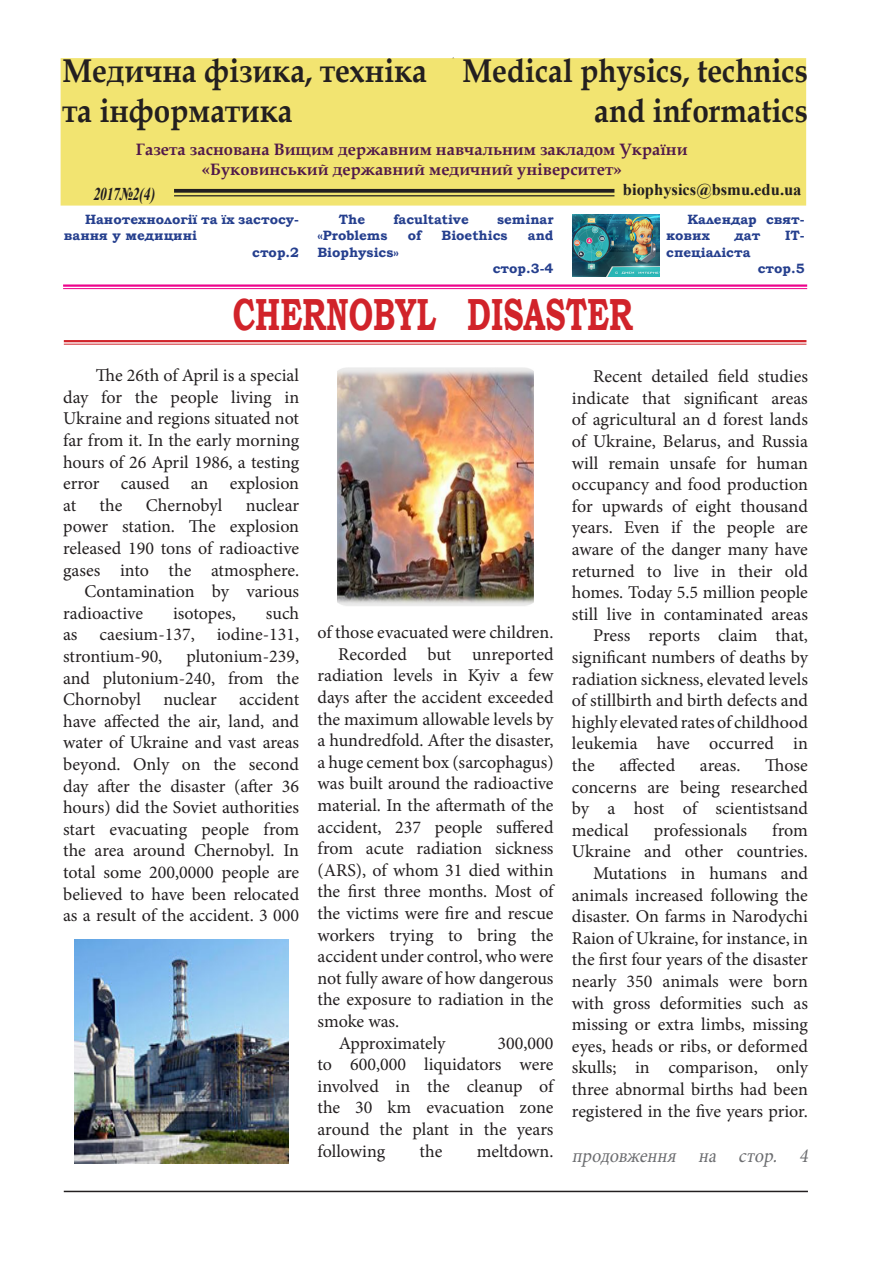
<style>
.page{position:relative;width:893px;height:1263px;background:#fff}
.page>*{position:absolute;margin:0;border:0;box-sizing:border-box;transform-origin:0 0}
.t1{font:700 45px "Bookman Old Style";color:#d1232a;scale:.68 1}
.t2{font:700 33px/39.6px "Book Antiqua";color:#231f20;scale:.9 1}
.t3{font:italic 19.8px "Minion Pro";color:#6c6d70;scale:.91 1}
.t4{font:18px/21.6px "Minion Pro";color:#231f20;text-align:justify}
.t5{font:italic 700 18px "Times New Roman";color:#231f20;scale:.73 1}
.t6{font:700 16.5px/19.8px "Book Antiqua";color:#51194a;text-align:center}
.t7{font:700 16.5px "Times New Roman";color:#231f20}
.t8{font:700 13.5px/16.2px "Bookman Old Style";color:#253f8e}
</style>
<div class="page">
<hr style="left:63px;top:284px;width:744px;height:3px;background:#ed028c">
<hr style="left:63px;top:288px;width:744px;height:1px;background:#ed028c">
<hr style="left:64px;top:1191px;width:744px;height:1px;background:#231f20">
<hr style="left:64px;top:340px;width:742px;height:2px;background:#d1232a">
<hr style="left:64px;top:344px;width:742px;height:1px;background:#d1232a">
<div style="left:91px;top:88px;width:685px;height:88px;background:#f2e471"></div>
<div style="left:61px;top:58px;width:745px;height:148px;border:60px solid #f2e471"></div>
<svg style="left:174px;top:189px;width:440px;height:4px;background:#332e26"></svg>
<hr style="left:174px;top:195px;width:440px;height:1px;background:#231f20">
<img style="left:573px;top:215px;width:86px;height:62px">
<img style="left:75px;top:940px;width:214px;height:223px">
<img style="left:338px;top:367px;width:195px;height:239px">
<p class="t2" style="left:62px;top:51px;width:407px">Медична фізика, техніка та інформатика</p>
<p class="t2" style="left:462px;top:51px;width:385px;text-align:right">Medical physics, technics and informatics</p>
<p class="t6" style="left:136px;top:139px;width:553px">Газета заснована Вищим державним навчальним закладом України «Буковинський державний медичний університет»</p>
<p class="t7" style="left:623px;top:178px;width:180px">biophysics@bsmu.edu.ua</p>
<p class="t5" style="left:93px;top:181px;width:91px">2017№2(4)</p>
<p class="t8" style="left:64px;top:211px;width:237px;text-indent:21px">Нанотехнології та їх застосу&shy;вання у медицині</p>
<p class="t8" style="left:252px;top:244px;width:48px">стор.2</p>
<p class="t8" style="left:339px;top:211px;width:28px">The</p>
<p class="t8" style="left:393px;top:211px;width:77px">facultative</p>
<p class="t8" style="left:497px;top:211px;width:58px">seminar</p>
<p class="t8" style="left:317px;top:227px;width:71px">«Problems</p>
<p class="t8" style="left:408px;top:227px;width:15px">of</p>
<p class="t8" style="left:442px;top:227px;width:67px">Bioethics</p>
<p class="t8" style="left:528px;top:227px;width:27px">and</p>
<p class="t8" style="left:317px;top:244px;width:83px">Biophysics»</p>
<p class="t8" style="left:493px;top:260px;width:62px">стор.3-4</p>
<p class="t1" style="left:233px;top:282px;width:590px">CHERNOBYL DISASTER</p>
<p class="t8" style="left:666px;top:211px;width:140px;text-indent:21px">Календар свят&shy;кових</p>
<p class="t8" style="left:734px;top:227px;width:27px">дат</p>
<p class="t8" style="left:785px;top:227px;width:21px">ІТ-</p>
<p class="t8" style="left:666px;top:244px;width:86px">спеціаліста</p>
<p class="t8" style="left:758px;top:260px;width:48px">стор.5</p>
<p class="t4" style="left:63px;top:365px;width:238px;text-indent:33px">The 26th of April is a special day for the people living in Ukraine and regions situated not far from it. In the early morning hours of 26 April 1986, a testing error caused an explosion at</p>
<p class="t4" style="left:63px;top:494px;width:238px;text-indent:183px">nuclear power station. The explosion released 190 tons of radioactive gases into the atmosphere.</p>
<p class="t4" style="left:63px;top:581px;width:238px;text-indent:21px">Contamination by various radioactive</p>
<p class="t4" style="left:100px;top:494px;width:24px">the</p>
<p class="t4" style="left:146px;top:494px;width:78px">Chernobyl</p>
<p class="t4" style="left:63px;top:602px;width:238px;text-indent:203px">such as caesium-137, iodine-131, strontium-90,</p>
<p class="t4" style="left:173px;top:602px;width:64px">isotopes,</p>
<p class="t4" style="left:63px;top:645px;width:238px;text-indent:124px">plutonium-239, and plutonium-240, from the Chornobyl nuclear accident have affected the air, land, and water of Ukraine and vast areas beyond. Only on the second day after the disaster (after 36 hours) did the Soviet authorities start evacuating people from the area around Chernobyl. In total some 200,0000 people are believed to have been relocated as a result of the accident. 3 000</p>
<p class="t4" style="left:317px;top:622px;width:238px">of those evacuated were children.</p>
<p class="t4" style="left:338px;top:643px;width:217px">Recorded but unreported</p>
<p class="t4" style="left:317px;top:665px;width:238px">radiation levels in Kyiv a few</p>
<p class="t4" style="left:317px;top:686px;width:238px">days after the accident exceeded</p>
<p class="t4" style="left:317px;top:708px;width:238px">the maximum allowable levels by</p>
<p class="t4" style="left:317px;top:730px;width:238px">a hundredfold. After the disaster,</p>
<p class="t4" style="left:317px;top:751px;width:238px">a huge cement box (sarcophagus)</p>
<p class="t4" style="left:317px;top:773px;width:238px">was built around the radioactive</p>
<p class="t4" style="left:317px;top:794px;width:238px">material. In the aftermath of the</p>
<p class="t4" style="left:317px;top:816px;width:238px">accident, 237 people suffered</p>
<p class="t4" style="left:317px;top:838px;width:238px">from acute radiation sickness</p>
<p class="t4" style="left:317px;top:859px;width:238px">(ARS), of whom 31 died within</p>
<p class="t4" style="left:317px;top:881px;width:238px">the first three months. Most of</p>
<p class="t4" style="left:317px;top:902px;width:238px">the victims were fire and rescue</p>
<p class="t4" style="left:317px;top:924px;width:238px">workers trying to bring the</p>
<p class="t4" style="left:317px;top:946px;width:238px">accident under control, who were</p>
<p class="t4" style="left:317px;top:967px;width:238px">not fully aware of how dangerous</p>
<p class="t4" style="left:317px;top:989px;width:238px">the exposure to radiation in the</p>
<p class="t4" style="left:317px;top:1010px;width:83px">smoke was.</p>
<p class="t4" style="left:339px;top:1032px;width:108px">Approximately</p>
<p class="t4" style="left:317px;top:1032px;width:238px;text-indent:180px">300,000 to 600,000 liquidators were involved in the cleanup of the 30 km evacuation zone around the plant in the years following</p>
<p class="t4" style="left:420px;top:1140px;width:24px">the</p>
<p class="t4" style="left:477px;top:1140px;width:78px">meltdown.</p>
<p class="t4" style="left:572px;top:366px;width:238px;text-indent:21px">Recent detailed field studies indicate that significant areas of agricultural an d forest lands of Ukraine, Belarus, and Russia will remain unsafe for human occupancy and food production for upwards of eight thousand years. Even if the people are aware of the danger many have returned to live in their old homes. Today 5.5 million people still live in contaminated areas</p>
<p class="t4" style="left:572px;top:625px;width:238px;text-indent:21px">Press reports claim that, significant numbers of deaths by radiation sickness, elevated levels of stillbirth and birth defects and highly elevated rates of childhood leukemia have occurred in the</p>
<p class="t4" style="left:572px;top:754px;width:238px;text-indent:193px">Those concerns are being researched by a host of scientistsand medical</p>
<p class="t4" style="left:619px;top:754px;width:57px">affected</p>
<p class="t4" style="left:700px;top:754px;width:42px">areas.</p>
<p class="t4" style="left:572px;top:819px;width:238px;text-align:right">from<br>Ukraine and other countries.</p>
<p class="t4" style="left:572px;top:862px;width:238px;text-indent:21px">Mutations in humans and animals increased following the disaster. On farms in Narodychi Raion of Ukraine, for instance, in the first four years of the disaster nearly 350 animals were born with gross deformities such as missing or extra limbs, missing eyes, heads or ribs, or deformed skulls; in comparison, only three abnormal births had been registered in the five years prior.</p>
<p class="t3" style="left:572px;top:1142px;width:266px">продовження на стор. 4</p>
<p class="t4" style="left:654px;top:819px;width:95px">professionals</p>
</div>
